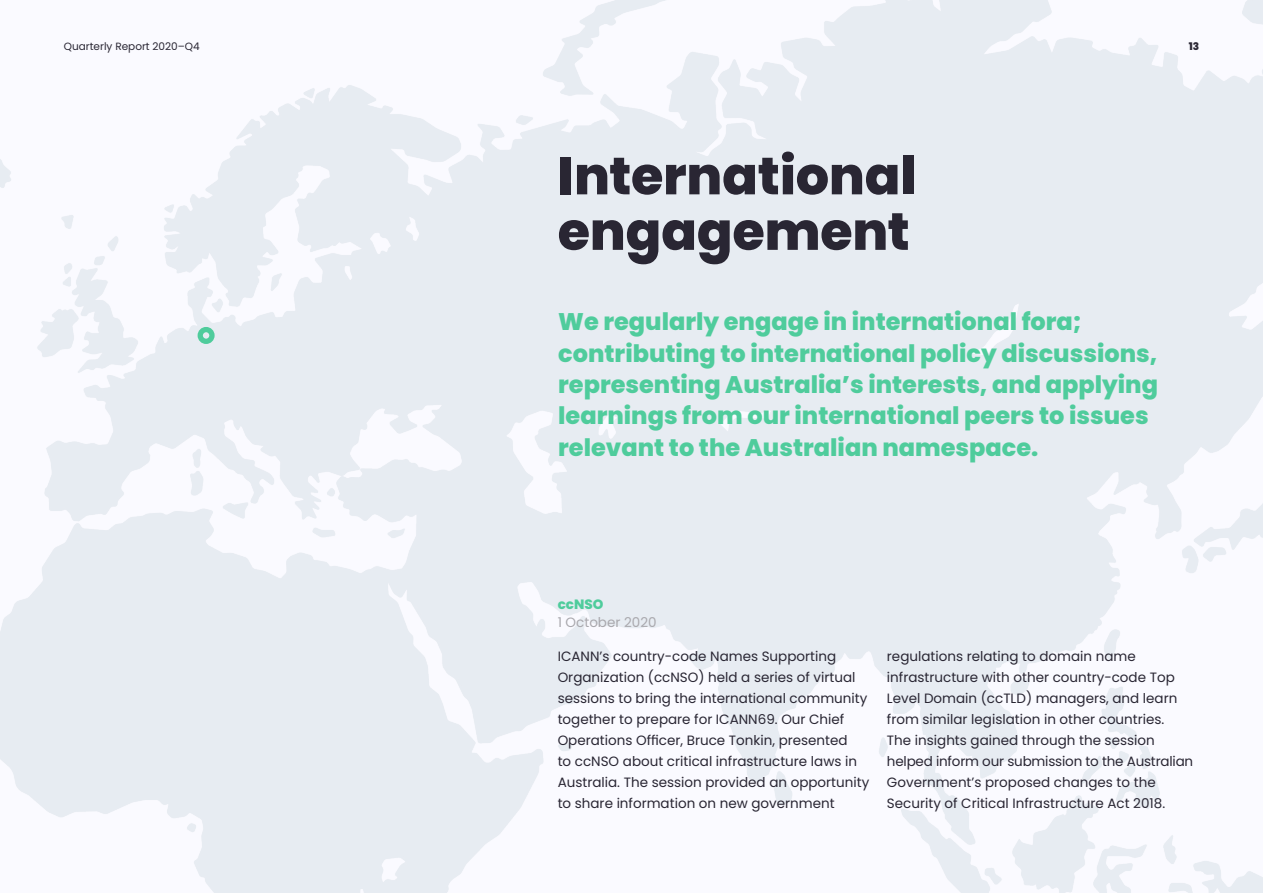
<style>
.page{position:relative;width:1263px;height:893px;background:#fff}
.page>*{position:absolute;margin:0;border:0;box-sizing:border-box;transform-origin:0 0}
.t1{font:800 52.5px/55.5px "Poppins";letter-spacing:-.005em;color:#292633}
.t2{font:800 24px/31.5px "Poppins";color:#4fcc9c}
.t3{font:13.5px/21px "Poppins";color:#292633}
.t4{font:13.5px "Poppins";color:#a9a8ad}
.t5{font:800 13.5px "Poppins";color:#4fcc9c}
.t6{font:10.5px "Poppins";color:#292633}
.t7{font:800 10.5px "Poppins";color:#292633}
</style>
<div class="page">
<div style="left:198px;top:327px;width:17px;height:17px;border:5px solid #4fcc9c;border-radius:50%"></div>
<p class="t6" style="left:64px;top:40px;width:138px">Quarterly Report 2020–Q4</p>
<p class="t7" style="left:1189px;top:40px;width:12px">13</p>
<h1 class="t1" style="left:558px;top:148px;width:360px">International engagement</h1>
<p class="t2" style="left:558px;top:306px;width:601px">We regularly engage in international fora; contributing to international policy discussions, representing Australia’s interests, and applying learnings from our international peers to issues relevant to the Australian namespace.</p>
<p class="t5" style="left:558px;top:596px;width:47px">ccNSO</p>
<p class="t4" style="left:558px;top:614px;width:100px">1 October 2020</p>
<p class="t3" style="left:558px;top:646px;width:313px">ICANN’s country-code Names Supporting Organization (ccNSO) held a series of virtual sessions to bring the international community together to prepare for ICANN69. Our Chief Operations Officer, Bruce Tonkin, presented<br>to ccNSO about critical infrastructure laws in Australia. The session provided an opportunity to share information on new government</p>
<p class="t3" style="left:887px;top:646px;width:308px">regulations relating to domain name infrastructure with other country-code Top Level Domain (ccTLD) managers, and learn from similar legislation in other countries.<br>The insights gained through the session helped inform our submission to the Australian Government’s proposed changes to the Security of Critical Infrastructure Act 2018.</p>
</div>
